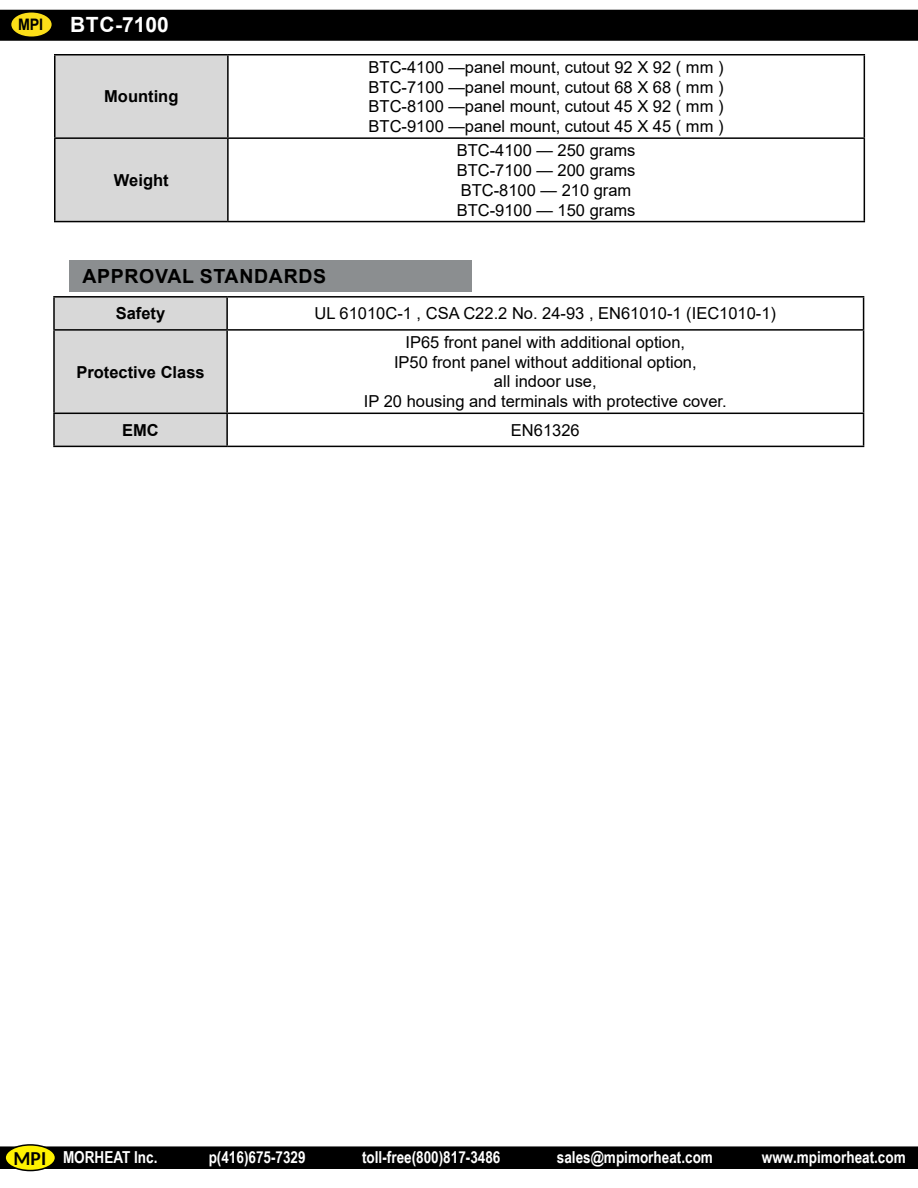
<style>
.page{position:relative;width:918px;height:1188px;background:#fff}
.page>*{position:absolute;margin:0;border:0;box-sizing:border-box;transform-origin:0 0}
.t1{font:700 21px "Arial";color:#fff}
.t2{font:700 19.5px "Arial";letter-spacing:.035em;color:#000}
.t3{font:16.5px/19.8px "Arial";color:#000;text-align:center}
.t4{font:700 16.5px "Arial Narrow";color:#fff}
.t5{font:700 16.5px "Arial";color:#000}
.t6{font:700 15.9px "Arial";color:#000;scale:.9 1}
.s1{font-family:"Carlito";font-size:19.5px;color:#000}
</style>
<div class="page">
<div style="left:0;top:1146px;width:918px;height:23px;background:#000"></div>
<div style="left:5px;top:1145px;width:50px;height:26px;background:#fff200;border-radius:50%"></div>
<div style="left:4px;top:1144px;width:52px;height:27px;border:2px solid #000;border-radius:50%"></div>
<div style="left:0;top:10px;width:918px;height:31px;background:#000"></div>
<div style="left:11px;top:13px;width:41px;height:24px;background:#fbde18;border-radius:50%"></div>
<div style="left:69px;top:261px;width:403px;height:31px;background:#8b8e90"></div>
<div style="left:55px;top:298px;width:171px;height:148px;background:#d8d8d8"></div>
<hr style="left:53px;top:296px;width:174px;height:2px;background:#000">
<hr style="left:53px;top:298px;width:2px;height:31px;background:#000">
<hr style="left:227px;top:296px;width:637px;height:2px;background:#000">
<hr style="left:226px;top:298px;width:2px;height:31px;background:#000">
<hr style="left:863px;top:298px;width:1px;height:31px;background:#000">
<hr style="left:53px;top:329px;width:174px;height:2px;background:#000">
<hr style="left:53px;top:331px;width:2px;height:82px;background:#000">
<hr style="left:227px;top:329px;width:637px;height:2px;background:#000">
<hr style="left:226px;top:331px;width:2px;height:82px;background:#000">
<hr style="left:863px;top:331px;width:1px;height:82px;background:#000">
<hr style="left:53px;top:413px;width:174px;height:1px;background:#000">
<hr style="left:53px;top:414px;width:2px;height:32px;background:#000">
<hr style="left:227px;top:413px;width:637px;height:1px;background:#000">
<hr style="left:226px;top:414px;width:2px;height:32px;background:#000">
<hr style="left:863px;top:414px;width:1px;height:32px;background:#000">
<hr style="left:53px;top:446px;width:174px;height:1px;background:#000">
<hr style="left:227px;top:446px;width:637px;height:1px;background:#000">
<div style="left:56px;top:56px;width:171px;height:165px;background:#d8d8d8"></div>
<hr style="left:54px;top:54px;width:174px;height:2px;background:#000">
<hr style="left:54px;top:56px;width:2px;height:81px;background:#000">
<hr style="left:228px;top:54px;width:637px;height:2px;background:#000">
<hr style="left:227px;top:56px;width:2px;height:81px;background:#000">
<hr style="left:864px;top:56px;width:1px;height:81px;background:#000">
<hr style="left:54px;top:137px;width:174px;height:2px;background:#000">
<hr style="left:54px;top:139px;width:2px;height:82px;background:#000">
<hr style="left:228px;top:137px;width:637px;height:2px;background:#000">
<hr style="left:227px;top:139px;width:2px;height:82px;background:#000">
<hr style="left:864px;top:139px;width:1px;height:82px;background:#000">
<hr style="left:54px;top:221px;width:174px;height:1px;background:#000">
<hr style="left:228px;top:221px;width:637px;height:1px;background:#000">
<p class="t6" style="left:18px;top:13px;width:29px">MPI</p>
<p class="t1" style="left:70px;top:9px;width:100px">BTC-7100</p>
<p class="t5" style="left:104px;top:85px;width:76px">Mounting</p>
<p class="t5" style="left:114px;top:168px;width:56px">Weight</p>
<p class="t3" style="left:369px;top:57px;width:356px;text-align:justify">BTC-4100 —panel mount, cutout 92 X 92 ( mm )<br>BTC-7100 —panel mount, cutout 68 X 68 ( mm )<br>BTC-8100 —panel mount, cutout 45 X 92 ( mm )<br>BTC-9100 —panel mount, cutout 45 X 45 ( mm )</p>
<p class="t3" style="left:457px;top:140px;width:180px;text-align:left">BTC-4100 — 250 grams<br>BTC-7100 — 200 grams<br>BTC-8100 — 210 gram<br>BTC-9100 — 150 grams</p>
<p class="t2" style="left:82px;top:263px;width:245px">APPROVAL STANDARDS</p>
<p class="t5" style="left:116px;top:302px;width:51px">Safety</p>
<p class="t3" style="left:315px;top:304px;width:463px">UL 61010C-1 , CSA C22.2 No. 24-93 , EN61010-1 (IEC1010-1)</p>
<p class="t5" style="left:76px;top:360px;width:130px">Protective Class</p>
<p class="t3" style="left:364px;top:332px;width:364px">IP65 front panel with additional option,<br>IP50 front panel without additional option,<br>all indoor use,<br>IP 20 housing and terminals with protective cover.</p>
<p class="t5" style="left:122px;top:418px;width:38px">EMC</p>
<p class="t3" style="left:511px;top:420px;width:70px">EN61326</p>
<p class="t4" style="left:14px;top:1145px;width:145px"><span class="s1">MPI</span> MORHEAT Inc.</p>
<p class="t4" style="left:209px;top:1145px;width:99px">p(416)675-7329</p>
<p class="t4" style="left:362px;top:1145px;width:140px">toll-free(800)817-3486</p>
<p class="t4" style="left:557px;top:1145px;width:158px">sales@mpimorheat.com</p>
<p class="t4" style="left:762px;top:1145px;width:145px">www.mpimorheat.com</p>
</div>
